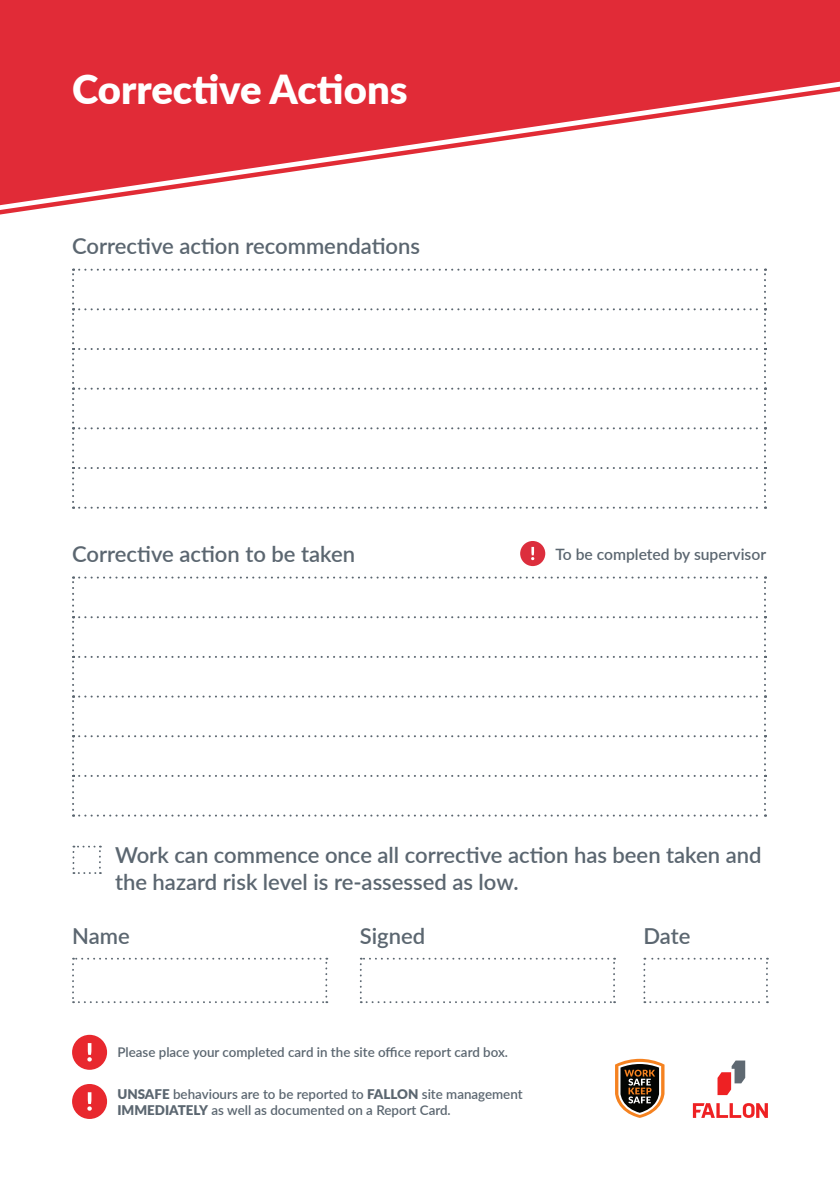
<style>
.page{position:relative;width:840px;height:1191px;background:#fff}
.page>*{position:absolute;margin:0;border:0;box-sizing:border-box;transform-origin:0 0}
.t1{font:900 40px "Lato";color:#fff}
.t2{font:600 22px/26.4px "Lato";color:#5b6670}
.t3{font:600 15.6px "Lato";color:#5b6670}
.t4{font:600 13.4px/16px "Lato";color:#5b6670}
.s1{font-weight:900}
</style>
<div class="page">
<div style="left:0;top:0;width:839px;height:81px;background:#e12b37"></div>
<svg style="left:0;top:81px;width:839px;height:134px"></svg>
<svg style="left:72px;top:269px;width:693px;height:240px"></svg>
<svg style="left:72px;top:576px;width:693px;height:240px"></svg>
<div style="left:520px;top:541px;width:25px;height:25px;background:#dc2e3d;border-radius:50%"></div>
<svg style="left:531px;top:547px;width:3px;height:13px"></svg>
<svg style="left:72px;top:957px;width:255px;height:46px"></svg>
<svg style="left:72px;top:845px;width:29px;height:29px"></svg>
<svg style="left:359px;top:957px;width:255px;height:46px"></svg>
<svg style="left:643px;top:957px;width:124px;height:46px"></svg>
<svg style="left:692px;top:1103px;width:75px;height:14px"></svg>
<svg style="left:717px;top:1060px;width:27px;height:35px"></svg>
<svg style="left:615px;top:1058px;width:49px;height:59px"></svg>
<div style="left:72px;top:1034px;width:35px;height:35px;background:#e8282e;border-radius:50%"></div>
<svg style="left:87px;top:1043px;width:5px;height:18px"></svg>
<div style="left:72px;top:1084px;width:35px;height:35px;background:#e8282e;border-radius:50%"></div>
<svg style="left:87px;top:1092px;width:5px;height:18px"></svg>
<h1 class="t1" style="left:72px;top:60px;width:337px">Corrective Actions</h1>
<p class="t2" style="left:72px;top:232px;width:349px">Corrective action recommendations</p>
<p class="t2" style="left:72px;top:540px;width:284px">Corrective action to be taken</p>
<p class="t3" style="left:555px;top:543px;width:212px">To be completed by supervisor</p>
<p class="t2" style="left:115px;top:841px;width:647px">Work can commence once all corrective action has been taken and the hazard risk level is re-assessed as low.</p>
<p class="t2" style="left:359px;top:921px;width:67px">Signed</p>
<p class="t2" style="left:643px;top:921px;width:49px">Date</p>
<p class="t2" style="left:72px;top:921px;width:59px">Name</p>
<p class="t4" style="left:117px;top:1044px;width:392px">Please place your completed card in the site office report card box.</p>
<p class="t4" style="left:117px;top:1085px;width:406px"><span class="s1">UNSAFE</span> behaviours are to be reported to <span class="s1">FALLON</span> site management<br><span class="s1">IMMEDIATELY</span> as well as documented on a Report Card.</p>
</div>
